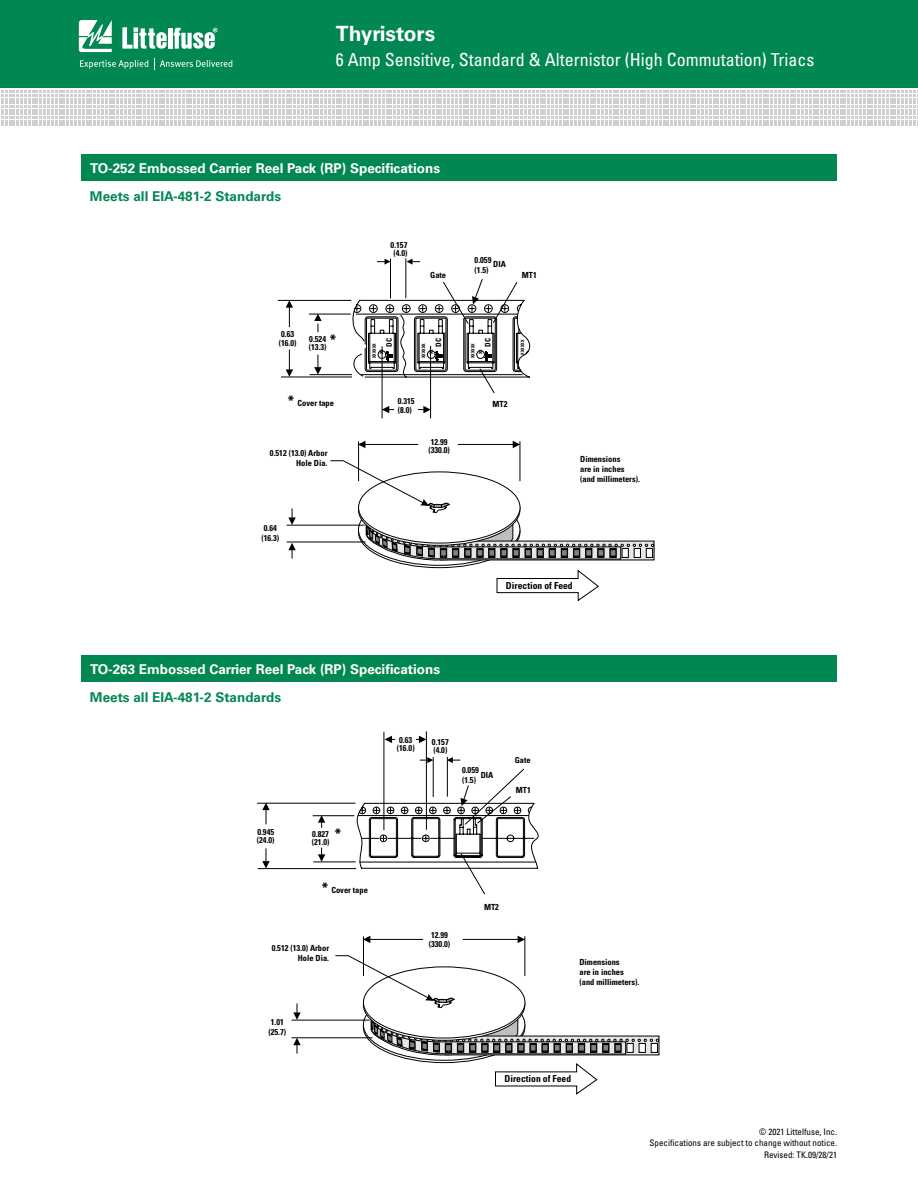
<style>
.page{position:relative;width:918px;height:1188px;background:#fff}
.page>*{position:absolute;margin:0;border:0;box-sizing:border-box;transform-origin:0 0}
.t1{font:700 21px "Univers LT Std";color:#fff}
.t2{font:condensed 18px "Univers LT Std";color:#fff}
.t3{font:700 condensed 14.4px "Univers LT Std";color:#000}
.t4{font:700 13.5px "Univers LT Std";color:#fff}
.t5{font:700 13.5px "Univers LT Std";color:#008752}
.t6{font:700 condensed 9.6px "Univers LT Std";color:#000}
.t7{font:condensed 9px/10.8px "Univers LT Std";color:#000;text-align:right}
.t8{font:700 condensed 8.4px/8.4px "Univers LT Std";color:#000}
.t9{font:700 condensed 7.5px "Univers LT Std";color:#000}
.t10{font:700 condensed 4.5px/7.2px "Univers LT Std";color:#000;text-align:center}
.s1{font-size:14.4px}
</style>
<div class="page">
<div style="left:0;top:0;width:918px;height:88px;background:#008752"></div>
<svg style="left:1px;top:91px;width:917px;height:35px"></svg>
<svg style="left:79px;top:20px;width:33px;height:32px"></svg>
<hr style="left:168px;top:28px;width:4px;height:21px;background:#fff">
<svg style="left:174px;top:28px;width:44px;height:21px"></svg>
<svg style="left:122px;top:27px;width:45px;height:22px"></svg>
<svg style="left:80px;top:60px;width:68px;height:9px"></svg>
<svg style="left:154px;top:58px;width:78px;height:11px"></svg>
<hr style="left:358px;top:441px;width:1px;height:40px;background:#000">
<hr style="left:520px;top:441px;width:1px;height:40px;background:#000">
<svg style="left:288px;top:508px;width:8px;height:17px"></svg>
<hr style="left:458px;top:444px;width:55px;height:1px;background:#000">
<svg style="left:513px;top:441px;width:7px;height:7px"></svg>
<hr style="left:365px;top:444px;width:53px;height:1px;background:#000">
<svg style="left:358px;top:441px;width:7px;height:7px"></svg>
<svg style="left:288px;top:543px;width:8px;height:16px"></svg>
<hr style="left:287px;top:525px;width:78px;height:1px;background:#000">
<svg style="left:330px;top:460px;width:324px;height:101px"></svg>
<hr style="left:287px;top:542px;width:79px;height:1px;background:#000">
<hr style="left:390px;top:259px;width:1px;height:39px;background:#000">
<svg style="left:377px;top:259px;width:13px;height:6px"></svg>
<hr style="left:382px;top:346px;width:1px;height:72px;background:#000">
<hr style="left:430px;top:346px;width:1px;height:72px;background:#000">
<hr style="left:406px;top:258px;width:1px;height:40px;background:#000">
<svg style="left:407px;top:259px;width:13px;height:6px"></svg>
<hr style="left:278px;top:300px;width:73px;height:1px;background:#000">
<hr style="left:281px;top:377px;width:71px;height:1px;background:#000">
<svg style="left:286px;top:300px;width:7px;height:27px"></svg>
<svg style="left:286px;top:350px;width:7px;height:27px"></svg>
<hr style="left:309px;top:314px;width:42px;height:1px;background:#000">
<hr style="left:310px;top:374px;width:42px;height:1px;background:#000">
<svg style="left:314px;top:314px;width:8px;height:18px"></svg>
<svg style="left:314px;top:355px;width:8px;height:20px"></svg>
<svg style="left:353px;top:279px;width:178px;height:134px"></svg>
<svg style="left:497px;top:570px;width:102px;height:31px"></svg>
<hr style="left:363px;top:936px;width:1px;height:40px;background:#000">
<hr style="left:525px;top:936px;width:1px;height:40px;background:#000">
<svg style="left:293px;top:1003px;width:8px;height:17px"></svg>
<hr style="left:463px;top:939px;width:55px;height:1px;background:#000">
<svg style="left:518px;top:936px;width:7px;height:7px"></svg>
<hr style="left:370px;top:939px;width:53px;height:1px;background:#000">
<svg style="left:363px;top:936px;width:7px;height:7px"></svg>
<svg style="left:293px;top:1039px;width:8px;height:15px"></svg>
<hr style="left:292px;top:1020px;width:78px;height:1px;background:#000">
<hr style="left:292px;top:1038px;width:80px;height:1px;background:#000">
<svg style="left:335px;top:955px;width:324px;height:101px"></svg>
<hr style="left:433px;top:757px;width:1px;height:40px;background:#000">
<svg style="left:420px;top:757px;width:13px;height:6px"></svg>
<hr style="left:384px;top:732px;width:1px;height:98px;background:#000">
<svg style="left:385px;top:736px;width:10px;height:7px"></svg>
<hr style="left:426px;top:731px;width:1px;height:99px;background:#000">
<svg style="left:416px;top:736px;width:10px;height:7px"></svg>
<hr style="left:447px;top:757px;width:1px;height:40px;background:#000">
<svg style="left:447px;top:757px;width:13px;height:6px"></svg>
<hr style="left:257px;top:803px;width:98px;height:1px;background:#000">
<hr style="left:258px;top:868px;width:98px;height:1px;background:#000">
<svg style="left:262px;top:803px;width:8px;height:21px"></svg>
<svg style="left:262px;top:848px;width:8px;height:21px"></svg>
<hr style="left:313px;top:815px;width:41px;height:1px;background:#000">
<hr style="left:313px;top:862px;width:43px;height:1px;background:#000">
<svg style="left:318px;top:815px;width:7px;height:13px"></svg>
<svg style="left:318px;top:848px;width:7px;height:14px"></svg>
<svg style="left:495px;top:1063px;width:102px;height:31px"></svg>
<svg style="left:357px;top:769px;width:182px;height:126px"></svg>
<div style="left:81px;top:154px;width:756px;height:28px;background:#008752"></div>
<div style="left:81px;top:655px;width:756px;height:27px;background:#008752"></div>
<h1 class="t1" style="left:336px;top:21px;width:101px">Thyristors</h1>
<h2 class="t2" style="left:336px;top:48px;width:480px">6 Amp Sensitive, Standard &amp; Alternistor (High Commutation) Triacs</h2>
<h3 class="t4" style="left:90px;top:160px;width:352px">TO-252 Embossed Carrier Reel Pack (RP) Specifications</h3>
<h3 class="t5" style="left:90px;top:189px;width:193px">Meets all EIA-481-2 Standards</h3>
<p class="t8" style="left:279px;top:330px;width:19px">0.63 (16.0)</p>
<h3 class="t3" style="left:330px;top:331px;width:8px">*</h3>
<p class="t8" style="left:309px;top:334px;width:19px">0.524 (13.3)</p>
<p class="t8" style="left:288px;top:399px;width:48px"><span class="s1">*</span> Cover tape</p>
<p class="t8" style="left:270px;top:448px;width:59px;line-height:10.1px;text-align:right">0.512 (13.0) Arbor<br>Hole Dia.</p>
<p class="t8" style="left:262px;top:523px;width:19px;line-height:10.1px">0.64 (16.3)</p>
<p class="t8" style="left:391px;top:241px;width:18px;text-align:center">0.157 (4.0)</p>
<p class="t8" style="left:475px;top:255px;width:18px">0.059</p>
<p class="t8" style="left:493px;top:260px;width:14px">DIA</p>
<p class="t8" style="left:475px;top:265px;width:16px">(1.5)</p>
<p class="t8" style="left:430px;top:271px;width:17px">Gate</p>
<p class="t8" style="left:522px;top:271px;width:16px">MT1</p>
<p class="t9" style="left:385px;top:347px;width:10px;rotate:-90deg">DC</p>
<p class="t9" style="left:434px;top:347px;width:10px;rotate:-90deg">DC</p>
<p class="t9" style="left:483px;top:347px;width:10px;rotate:-90deg">DC</p>
<p class="t10" style="left:519px;top:355px;width:17px;rotate:-90deg">XXXXXX</p>
<p class="t10" style="left:371px;top:358px;width:17px;rotate:-90deg">XXXXXX<br>XX</p>
<p class="t10" style="left:428px;top:354px;width:7px;rotate:-90deg">XX</p>
<p class="t10" style="left:477px;top:354px;width:7px;rotate:-90deg">XX</p>
<p class="t10" style="left:420px;top:358px;width:17px;rotate:-90deg">XXXXXX</p>
<p class="t10" style="left:469px;top:358px;width:17px;rotate:-90deg">XXXXXX</p>
<p class="t8" style="left:398px;top:397px;width:18px">0.315 (8.0)</p>
<p class="t8" style="left:428px;top:438px;width:23px">12.99 (330.0)</p>
<p class="t8" style="left:493px;top:400px;width:16px">MT2</p>
<p class="t8" style="left:580px;top:454px;width:61px;line-height:10.1px">Dimensions<br>are in inches (and millimeters).</p>
<p class="t6" style="left:506px;top:580px;width:68px">Direction of Feed</p>
<h3 class="t4" style="left:90px;top:661px;width:352px">TO-263 Embossed Carrier Reel Pack (RP) Specifications</h3>
<h3 class="t5" style="left:90px;top:689px;width:193px">Meets all EIA-481-2 Standards</h3>
<p class="t8" style="left:397px;top:735px;width:19px">0.63 (16.0)</p>
<p class="t8" style="left:432px;top:737px;width:18px">0.157 (4.0)</p>
<p class="t8" style="left:462px;top:766px;width:18px">0.059</p>
<p class="t8" style="left:481px;top:771px;width:14px">DIA</p>
<p class="t8" style="left:462px;top:776px;width:16px">(1.5)</p>
<p class="t8" style="left:257px;top:827px;width:19px">0.945 (24.0)</p>
<h3 class="t3" style="left:335px;top:825px;width:8px">*</h3>
<p class="t8" style="left:312px;top:829px;width:19px">0.827 (21.0)</p>
<p class="t8" style="left:322px;top:885px;width:48px"><span class="s1">*</span> Cover tape</p>
<p class="t8" style="left:484px;top:903px;width:16px">MT2</p>
<p class="t8" style="left:515px;top:756px;width:17px">Gate</p>
<p class="t8" style="left:516px;top:786px;width:16px">MT1</p>
<p class="t8" style="left:272px;top:943px;width:59px;line-height:10.1px;text-align:right">0.512 (13.0) Arbor<br>Hole Dia.</p>
<p class="t8" style="left:268px;top:1017px;width:19px;line-height:10.1px">1.01 (25.7)</p>
<p class="t8" style="left:429px;top:931px;width:23px">12.99 (330.0)</p>
<p class="t8" style="left:580px;top:957px;width:61px;line-height:10.1px">Dimensions<br>are in inches (and millimeters).</p>
<p class="t6" style="left:504px;top:1073px;width:68px">Direction of Feed</p>
<p class="t7" style="left:650px;top:1126px;width:189px">© 2021 Littelfuse, Inc.<br>Specifications are subject to change without notice.</p>
<p class="t7" style="left:764px;top:1149px;width:74px">Revised: TK.09/28/21</p>
</div>
